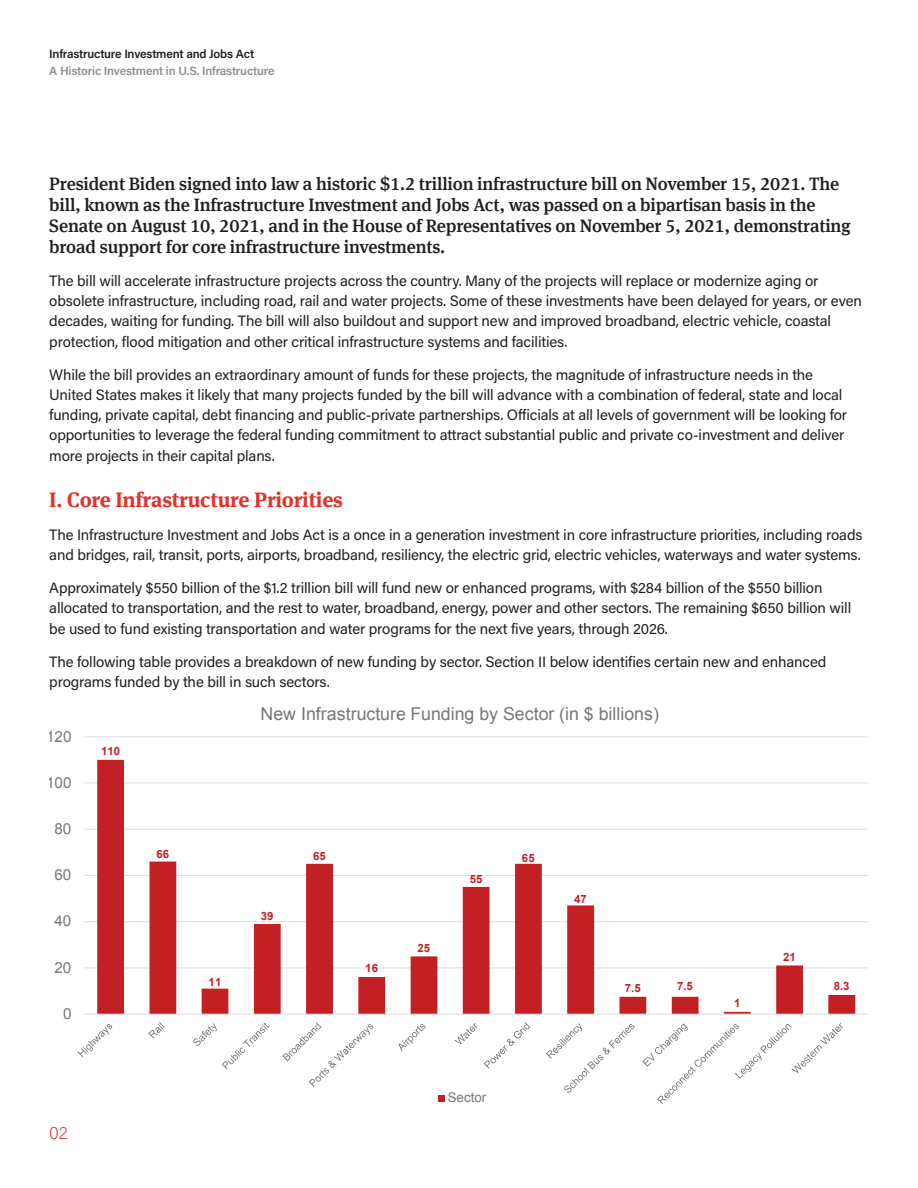
<style>
.page{position:relative;width:918px;height:1188px;background:#fff}
.page>*{position:absolute;margin:0;border:0;box-sizing:border-box;transform-origin:0 0}
.t1{font:700 21px "Meta Serif Offc Pro";letter-spacing:-.01em;color:#e3332d}
.t2{font:500 18px/21px "Meta Serif Offc Pro";letter-spacing:-.01em;color:#231f20}
.t3{font:200 18px "Acumin Pro";color:#e3332d}
.t4{font:17.85px "Arial";color:#76787b}
.t5{font:15.15px "Arial";letter-spacing:-.005em;color:#76787b}
.t6{font:15px/20.2px "Acumin Pro";letter-spacing:-.01em;color:#231f20}
.t7{font:13.35px "Arial";color:#76787b}
.t8{font:600 12px "Acumin Pro";letter-spacing:-.02em;color:#8e9091}
.t9{font:600 12px "Acumin Pro";letter-spacing:-.02em;color:#231f20}
.t10{font:700 11.4px "Arial";letter-spacing:.005em;color:#c22025}
</style>
<div class="page">
<hr style="left:84px;top:968px;width:784px;height:1px;background:#dcdddf">
<hr style="left:84px;top:921px;width:784px;height:1px;background:#dcdddf">
<hr style="left:84px;top:875px;width:784px;height:1px;background:#dcdddf">
<hr style="left:84px;top:829px;width:784px;height:1px;background:#dcdddf">
<hr style="left:84px;top:783px;width:784px;height:1px;background:#dcdddf">
<hr style="left:84px;top:736px;width:784px;height:1px;background:#dcdddf">
<svg style="left:97px;top:760px;width:758px;height:254px"></svg>
<hr style="left:84px;top:1014px;width:784px;height:1px;background:#dcdddf">
<svg style="left:77px;top:1024px;width:35px;height:33px"></svg>
<svg style="left:148px;top:1022px;width:17px;height:16px"></svg>
<svg style="left:193px;top:1022px;width:77px;height:48px"></svg>
<svg style="left:282px;top:1022px;width:91px;height:65px"></svg>
<svg style="left:399px;top:1024px;width:27px;height:27px"></svg>
<svg style="left:454px;top:1023px;width:23px;height:21px"></svg>
<svg style="left:484px;top:1022px;width:46px;height:47px"></svg>
<svg style="left:546px;top:1023px;width:88px;height:70px"></svg>
<svg style="left:642px;top:1023px;width:201px;height:81px"></svg>
<div style="left:438px;top:1095px;width:7px;height:6px;background:#c22025"></div>
<p class="t9" style="left:49px;top:46px;width:206px">Infrastructure Investment and Jobs Act</p>
<p class="t8" style="left:49px;top:62px;width:227px">A Historic Investment in U.S. Infrastructure</p>
<p class="t2" style="left:49px;top:172px;width:803px">President Biden signed into law a historic $1.2 trillion infrastructure bill on November 15, 2021. The bill, known as the Infrastructure Investment and Jobs Act, was passed on a bipartisan basis in the Senate on August 10, 2021, and in the House of Representatives on November 5, 2021, demonstrating broad support for core infrastructure investments.</p>
<p class="t6" style="left:49px;top:270px;width:814px">The bill will accelerate infrastructure projects across the country. Many of the projects will replace or modernize aging or obsolete infrastructure, including road, rail and water projects. Some of these investments have been delayed for years, or even decades, waiting for funding. The bill will also buildout and support new and improved broadband, electric vehicle, coastal protection, flood mitigation and other critical infrastructure systems and facilities.</p>
<p class="t6" style="left:49px;top:364px;width:799px">While the bill provides an extraordinary amount of funds for these projects, the magnitude of infrastructure needs in the United States makes it likely that many projects funded by the bill will advance with a combination of federal, state and local funding, private capital, debt financing and public-private partnerships. Officials at all levels of government will be looking for opportunities to leverage the federal funding commitment to attract substantial public and private co-investment and deliver more projects in their capital plans.</p>
<h1 class="t1" style="left:49px;top:483px;width:295px">I. Core Infrastructure Priorities</h1>
<p class="t6" style="left:49px;top:524px;width:815px">The Infrastructure Investment and Jobs Act is a once in a generation investment in core infrastructure priorities, including roads and bridges, rail, transit, ports, airports, broadband, resiliency, the electric grid, electric vehicles, waterways and water systems.</p>
<p class="t6" style="left:49px;top:577px;width:803px">Approximately $550 billion of the $1.2 trillion bill will fund new or enhanced programs, with $284 billion of the $550 billion allocated to transportation, and the rest to water, broadband, energy, power and other sectors. The remaining $650 billion will be used to fund existing transportation and water programs for the next five years, through 2026.</p>
<p class="t6" style="left:49px;top:651px;width:779px">The following table provides a breakdown of new funding by sector. Section II below identifies certain new and enhanced programs funded by the bill in such sectors.</p>
<p class="t5" style="left:46px;top:726px;width:27px">120</p>
<p class="t5" style="left:46px;top:773px;width:27px">100</p>
<p class="t5" style="left:55px;top:819px;width:18px">80</p>
<p class="t5" style="left:55px;top:865px;width:18px">60</p>
<p class="t5" style="left:55px;top:911px;width:18px">40</p>
<p class="t5" style="left:55px;top:957px;width:18px">20</p>
<p class="t5" style="left:63px;top:1004px;width:10px">0</p>
<p class="t10" style="left:101px;top:744px;width:21px">110</p>
<p class="t10" style="left:156px;top:847px;width:14px">66</p>
<p class="t10" style="left:209px;top:974px;width:14px">11</p>
<p class="t3" style="left:38px;top:1120px;width:32px"><sub>1</sub> 02</p>
<p class="t4" style="left:261px;top:702px;width:400px">New Infrastructure Funding by Sector (in $ billions)</p>
<p class="t10" style="left:261px;top:909px;width:14px">39</p>
<p class="t10" style="left:313px;top:849px;width:14px">65</p>
<p class="t10" style="left:365px;top:960px;width:14px">16</p>
<p class="t10" style="left:418px;top:940px;width:14px">25</p>
<p class="t10" style="left:470px;top:872px;width:14px">55</p>
<p class="t10" style="left:522px;top:850px;width:14px">65</p>
<p class="t10" style="left:574px;top:892px;width:14px">47</p>
<p class="t10" style="left:625px;top:980px;width:17px">7.5</p>
<p class="t10" style="left:677px;top:978px;width:17px">7.5</p>
<p class="t7" style="left:448px;top:1089px;width:40px">Sector</p>
<p class="t10" style="left:734px;top:995px;width:8px">1</p>
<p class="t10" style="left:783px;top:950px;width:14px">21</p>
<p class="t10" style="left:834px;top:978px;width:17px">8.3</p>
</div>
